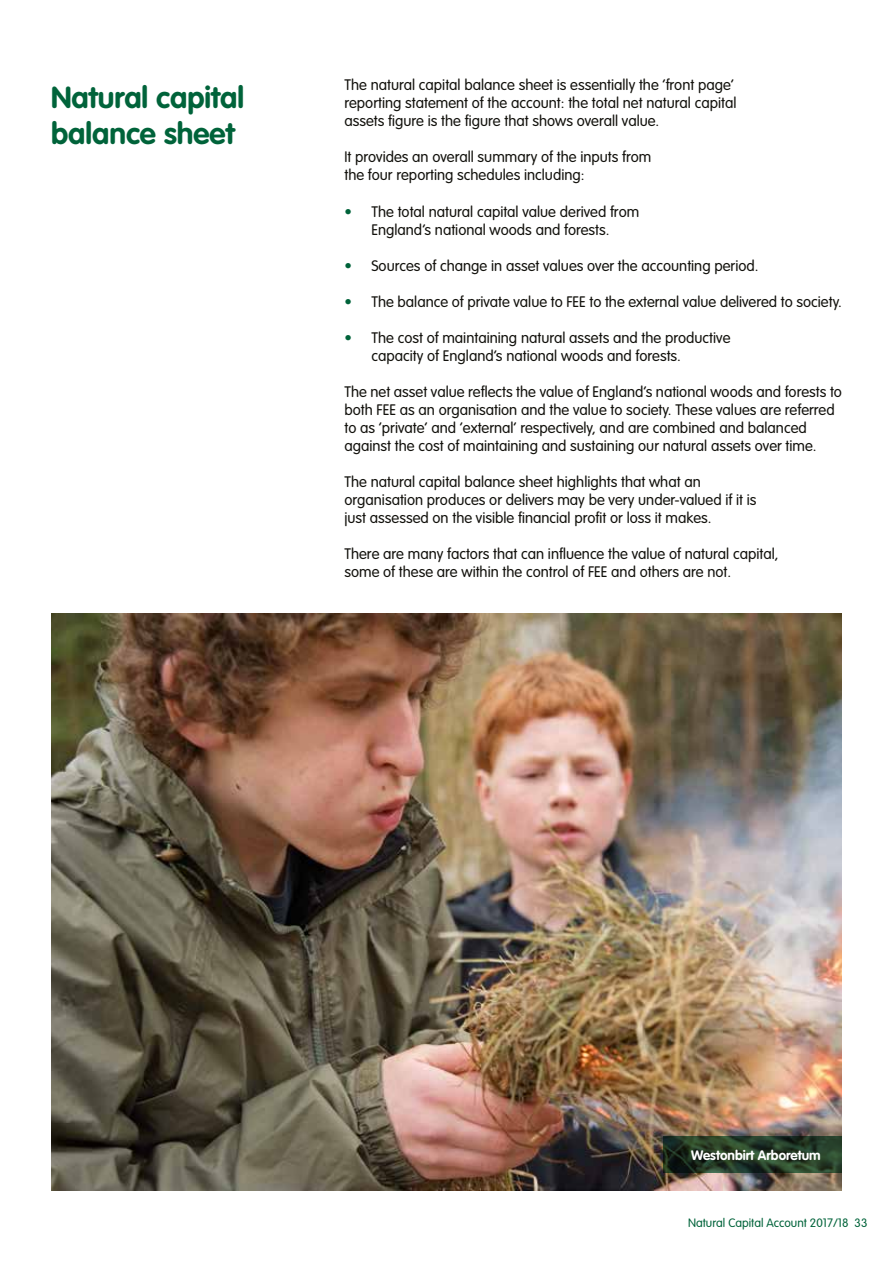
<style>
.page{position:relative;width:893px;height:1263px;background:#fff}
.page>*{position:absolute;margin:0;border:0;box-sizing:border-box;transform-origin:0 0}
.t1{font:700 30px/36.2px "VAG Rounded";color:#00633a}
.t2{font:300 15px/18px "VAG Rounded";color:#12110c}
.t3{font:700 13.5px "VAG Rounded";color:#fff}
.t4{font:300 12px "VAG Rounded";color:#00633a}
.s1{color:#00633a}
</style>
<div class="page">
<img style="left:51px;top:614px;width:791px;height:576px">
<svg style="left:663px;top:1137px;width:179px;height:36px;background:#243925"></svg>
<h1 class="t1" style="left:51px;top:79px;width:194px">Natural capital balance sheet</h1>
<p class="t2" style="left:344px;top:76px;width:393px">The natural capital balance sheet is essentially the ‘front page’ reporting statement of the account: the total net natural capital assets figure is the figure that shows overall value.</p>
<p class="t2" style="left:344px;top:148px;width:308px">It provides an overall summary of the inputs from the four reporting schedules including:</p>
<p class="t2" style="left:344px;top:202px;width:296px;text-align:center"><span class="s1">•</span> The total natural capital value derived from<br>England’s national woods and forests.</p>
<p class="t2" style="left:344px;top:256px;width:416px"><span class="s1">•</span> Sources of change in asset values over the accounting period.</p>
<p class="t2" style="left:344px;top:292px;width:499px"><span class="s1">•</span> The balance of private value to FEE to the external value delivered to society.</p>
<p class="t2" style="left:371px;top:328px;width:360px;text-indent:-27px"><span class="s1">•</span> The cost of maintaining natural assets and the productive capacity of England’s national woods and forests.</p>
<p class="t2" style="left:344px;top:383px;width:499px">The net asset value reflects the value of England’s national woods and forests to both FEE as an organisation and the value to society. These values are referred to as ‘private’ and ‘external’ respectively, and are combined and balanced against the cost of maintaining and sustaining our natural assets over time.</p>
<p class="t2" style="left:344px;top:473px;width:414px">The natural capital balance sheet highlights that what an organisation produces or delivers may be very under-valued if it is just assessed on the visible financial profit or loss it makes.</p>
<p class="t2" style="left:344px;top:545px;width:436px">There are many factors that can influence the value of natural capital, some of these are within the control of FEE and others are not.</p>
<p class="t3" style="left:691px;top:1147px;width:131px">Westonbirt Arboretum</p>
<p class="t4" style="left:688px;top:1216px;width:181px">Natural Capital Account 2017/18 33</p>
</div>
